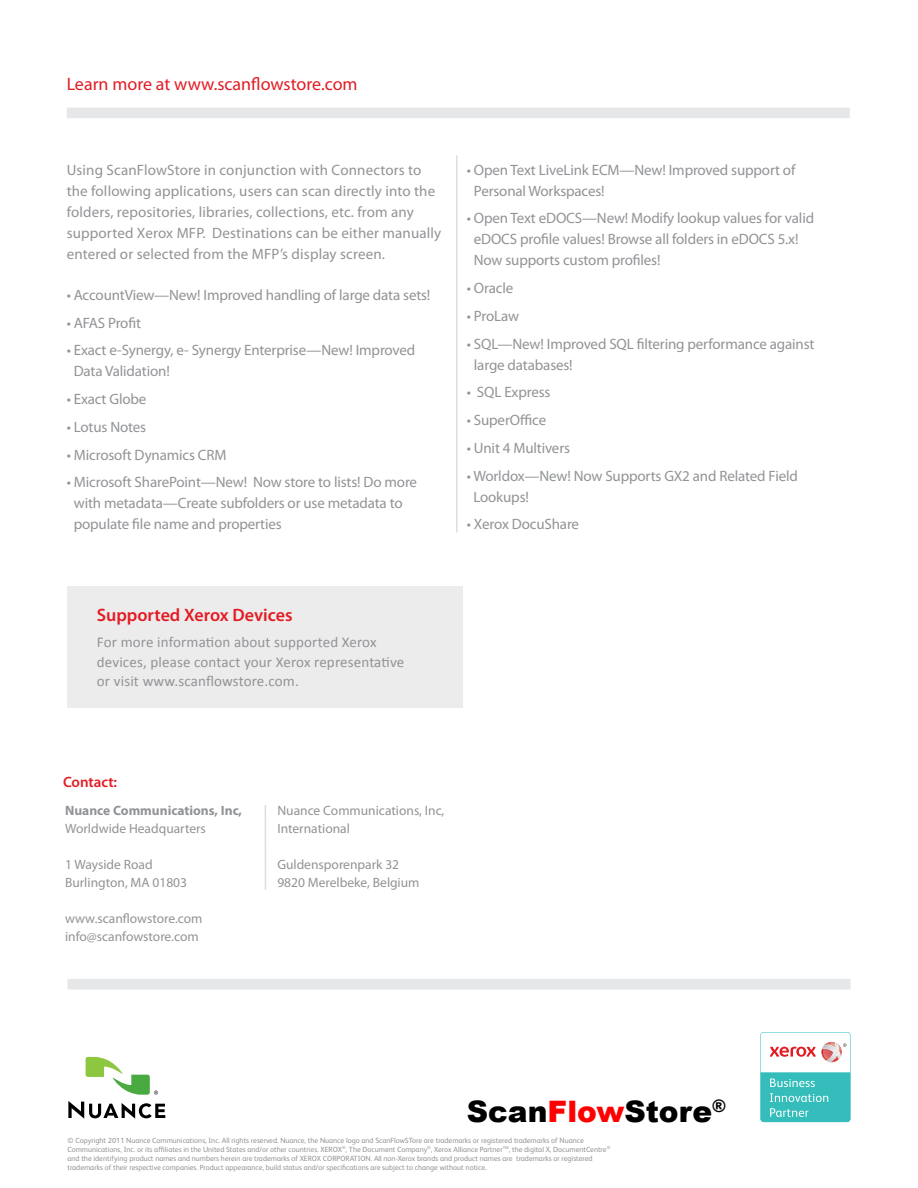
<style>
.page{position:relative;width:918px;height:1188px;background:#fff}
.page>*{position:absolute;margin:0;border:0;box-sizing:border-box;transform-origin:0 0}
.t1{font:900 29.55px "Arial";color:#000}
.t2{font:18px "Myriad Pro";color:#e31b23}
.t3{font:600 18px "Myriad Pro";color:#e31b23}
.t4{font:15px/21px "Myriad Pro";letter-spacing:-.01em;color:#919396}
.t5{font:15px/21px "Myriad Pro";letter-spacing:.01em;color:#919396}
.t6{font:15px/19.5px "Calibri";letter-spacing:.01em;color:#919396}
.t7{font:600 15px "Myriad Pro";color:#e31b23}
.t8{font:13.5px/18px "Myriad Pro";color:#919396}
.t9{font:700 13.5px "Myriad Pro";color:#919396}
.t10{font:7.5px/9px "Xerox Sans";color:#919396}
.s1{color:#f00}
</style>
<div class="page">
<div style="left:67px;top:108px;width:783px;height:10px;background:#e6e7e8"></div>
<hr style="left:456px;top:155px;width:1px;height:378px;background:#dfdde0">
<div style="left:67px;top:586px;width:396px;height:121px;background:#edeced"></div>
<div style="left:68px;top:979px;width:782px;height:10px;background:#e6e7e8"></div>
<svg style="left:68px;top:1101px;width:97px;height:18px"></svg>
<svg style="left:86px;top:1057px;width:72px;height:38px"></svg>
<hr style="left:265px;top:805px;width:1px;height:85px;background:#dfdde0">
<svg style="left:760px;top:1032px;width:90px;height:90px"></svg>
<img style="left:827px;top:1043px;width:9px;height:18px">
<p class="t2" style="left:67px;top:73px;width:292px">Learn more at www.scanflowstore.com</p>
<p class="t5" style="left:67px;top:159px;width:376px">Using ScanFlowStore in conjunction with Connectors to the following applications, users can scan directly into the folders, repositories, libraries, collections, etc. from any supported Xerox MFP. Destinations can be either manually entered or selected from the MFP’s display screen.</p>
<p class="t4" style="left:67px;top:284px;width:365px">• AccountView—New! Improved handling of large data sets!</p>
<p class="t4" style="left:67px;top:312px;width:76px">• AFAS Profit</p>
<p class="t4" style="left:74px;top:340px;width:343px;text-indent:-7px">• Exact e-Synergy, e- Synergy Enterprise—New! Improved<br>Data Validation!</p>
<p class="t4" style="left:67px;top:388px;width:81px">• Exact Globe</p>
<p class="t4" style="left:67px;top:416px;width:81px">• Lotus Notes</p>
<p class="t4" style="left:67px;top:444px;width:161px">• Microsoft Dynamics CRM</p>
<p class="t4" style="left:74px;top:472px;width:345px;text-indent:-7px">• Microsoft SharePoint—New! Now store to lists! Do more with metadata—Create subfolders or use metadata to populate file name and properties</p>
<p class="t4" style="left:474px;top:159px;width:323px;text-indent:-7px">• Open Text LiveLink ECM—New! Improved support of<br>Personal Workspaces!</p>
<p class="t4" style="left:474px;top:208px;width:342px;text-indent:-7px">• Open Text eDOCS—New! Modify lookup values for valid eDOCS profile values! Browse all folders in eDOCS 5.x!<br>Now supports custom profiles!</p>
<p class="t4" style="left:467px;top:277px;width:48px">• Oracle</p>
<p class="t4" style="left:467px;top:305px;width:54px">• ProLaw</p>
<p class="t4" style="left:474px;top:333px;width:342px;text-indent:-7px">• SQL—New! Improved SQL filtering performance against large databases!</p>
<p class="t4" style="left:467px;top:382px;width:85px">• SQL Express</p>
<p class="t4" style="left:467px;top:409px;width:81px">• SuperOffice</p>
<p class="t4" style="left:467px;top:437px;width:105px">• Unit 4 Multivers</p>
<p class="t4" style="left:473px;top:465px;width:326px;text-indent:-7px">• Worldox—New! Now Supports GX2 and Related Field<br>Lookups!</p>
<p class="t4" style="left:467px;top:514px;width:114px">• Xerox DocuShare</p>
<p class="t3" style="left:97px;top:604px;width:197px">Supported Xerox Devices</p>
<p class="t6" style="left:97px;top:632px;width:309px">For more information about supported Xerox devices, please contact your Xerox representative or visit www.scanflowstore.com.</p>
<p class="t7" style="left:63px;top:772px;width:56px">Contact:</p>
<p class="t9" style="left:65px;top:802px;width:179px">Nuance Communications, Inc,</p>
<p class="t8" style="left:65px;top:819px;width:142px">Worldwide Headquarters</p>
<p class="t8" style="left:65px;top:855px;width:124px">1 Wayside Road<br>Burlington, MA 01803</p>
<p class="t8" style="left:65px;top:909px;width:139px">www.scanflowstore.com info@scanfowstore.com</p>
<p class="t8" style="left:277px;top:801px;width:169px">Nuance Communications, Inc,<br>International</p>
<p class="t8" style="left:277px;top:855px;width:144px">Guldensporenpark 32<br>9820 Merelbeke, Belgium</p>
<h1 class="t1" style="left:467px;top:1090px;width:261px">Scan<span class="s1">Flow</span>Store<sup>®</sup></h1>
<p class="t10" style="left:68px;top:1135px;width:544px">© Copyright 2011 Nuance Communications, Inc. All rights reserved. Nuance, the Nuance logo and ScanFlowSTore are trademarks or registered trademarks of Nuance Communications, Inc. or its affiliates in the United States and/or other countries. XEROX<sup>®</sup>, The Document Company<sup>®</sup>, Xerox Alliance Partner<sup>TM</sup>, the digital X, DocumentCentre<sup>® </sup>and the identifying product names and numbers herein are trademarks of XEROX CORPORATION. All non-Xerox brands and product names are trademarks or registered trademarks of their respective companies. Product appearance, build status and/or specifications are subject to change without notice.</p>
</div>
